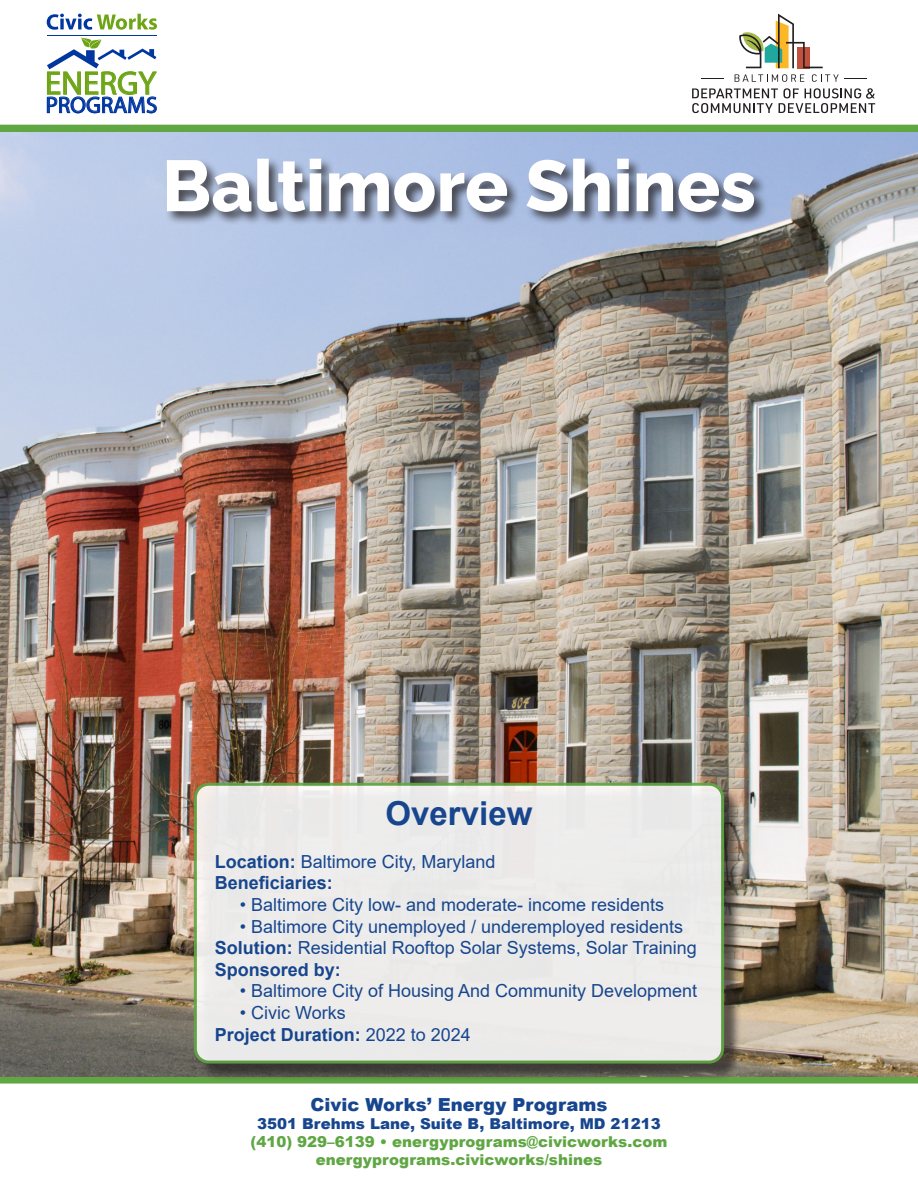
<style>
.page{position:relative;width:918px;height:1188px;background:#fff}
.page>*{position:absolute;margin:0;border:0;box-sizing:border-box;transform-origin:0 0}
.t1{font:800 72px "Raleway";color:#fff}
.t2{font:700 33px "Arial";color:#17468e}
.t3{font:33px "Myriad Pro";color:#6ea516}
.t4{font:22.95px "Myriad Pro";color:#0036a0}
.t5{font:18px "Arial";color:#17468e}
.t6{font:700 18px "Arial";color:#17468e}
.t7{font:900 18px "Arial";color:#17468e}
.t8{font:900 15px/18px "Arial";color:#60a744;text-align:center}
.t9{font:900 15px "Arial";color:#17468e}
.s1{font-weight:700}
.s2{font-weight:400}
</style>
<div class="page">
<div style="left:0;top:125px;width:918px;height:7px;background:#60a744"></div>
<div style="left:0;top:1076px;width:918px;height:8px;background:#60a744"></div>
<svg style="left:47px;top:14px;width:110px;height:16px"></svg>
<hr style="left:47px;top:35px;width:110px;height:1px;background:#0036a0">
<svg style="left:47px;top:38px;width:109px;height:31px"></svg>
<svg style="left:692px;top:88px;width:183px;height:25px"></svg>
<svg style="left:735px;top:74px;width:69px;height:8px"></svg>
<svg style="left:812px;top:74px;width:55px;height:8px"></svg>
<svg style="left:701px;top:78px;width:23px;height:1px"></svg>
<svg style="left:739px;top:14px;width:84px;height:54px"></svg>
<img style="left:0;top:132px;width:918px;height:944px">
<div style="left:165px;top:157px;width:603px;height:69px;background:#231f20;opacity:.75"></div>
<div style="left:197px;top:785px;width:545px;height:297px;background:#231f20;opacity:.75"></div>
<div style="left:195px;top:784px;width:528px;height:278px;background:#ecebeb;border-radius:14px"></div>
<div style="left:194px;top:783px;width:530px;height:281px;border:3px solid #60a744;border-radius:14px"></div>
<h2 class="t3" style="left:45px;top:63px;width:113px">ENERGY</h2>
<p class="t4" style="left:46px;top:91px;width:113px">PROGRAMS</p>
<p class="t1" style="left:162px;top:128px;width:596px">Baltimore Shines</p>
<p class="t2" style="left:386px;top:790px;width:148px">Overview</p>
<p class="t5" style="left:215px;top:849px;width:282px"><span class="s1">Location:</span> Baltimore City, Maryland</p>
<p class="t6" style="left:215px;top:870px;width:120px">Beneficiaries:</p>
<p class="t5" style="left:240px;top:892px;width:426px">• Baltimore City low- and moderate- income residents</p>
<p class="t5" style="left:240px;top:914px;width:445px">• Baltimore City unemployed / underemployed residents</p>
<p class="t5" style="left:215px;top:935px;width:484px"><span class="s1">Solution:</span> Residential Rooftop Solar Systems, Solar Training</p>
<p class="t6" style="left:215px;top:957px;width:128px">Sponsored by:</p>
<p class="t5" style="left:240px;top:979px;width:459px">• Baltimore City of Housing And Community Development</p>
<p class="t5" style="left:240px;top:1000px;width:107px">• Civic Works</p>
<p class="t6" style="left:215px;top:1022px;width:258px">Project Duration: <span class="s2">2022 to 2024</span></p>
<p class="t7" style="left:311px;top:1092px;width:298px">Civic Works’ Energy Programs</p>
<p class="t9" style="left:257px;top:1113px;width:405px">3501 Brehms Lane, Suite B, Baltimore, MD 21213</p>
<p class="t8" style="left:251px;top:1132px;width:418px">(410) 929–6139 • energyprograms@civicworks.com energyprograms.civicworks/shines</p>
</div>
